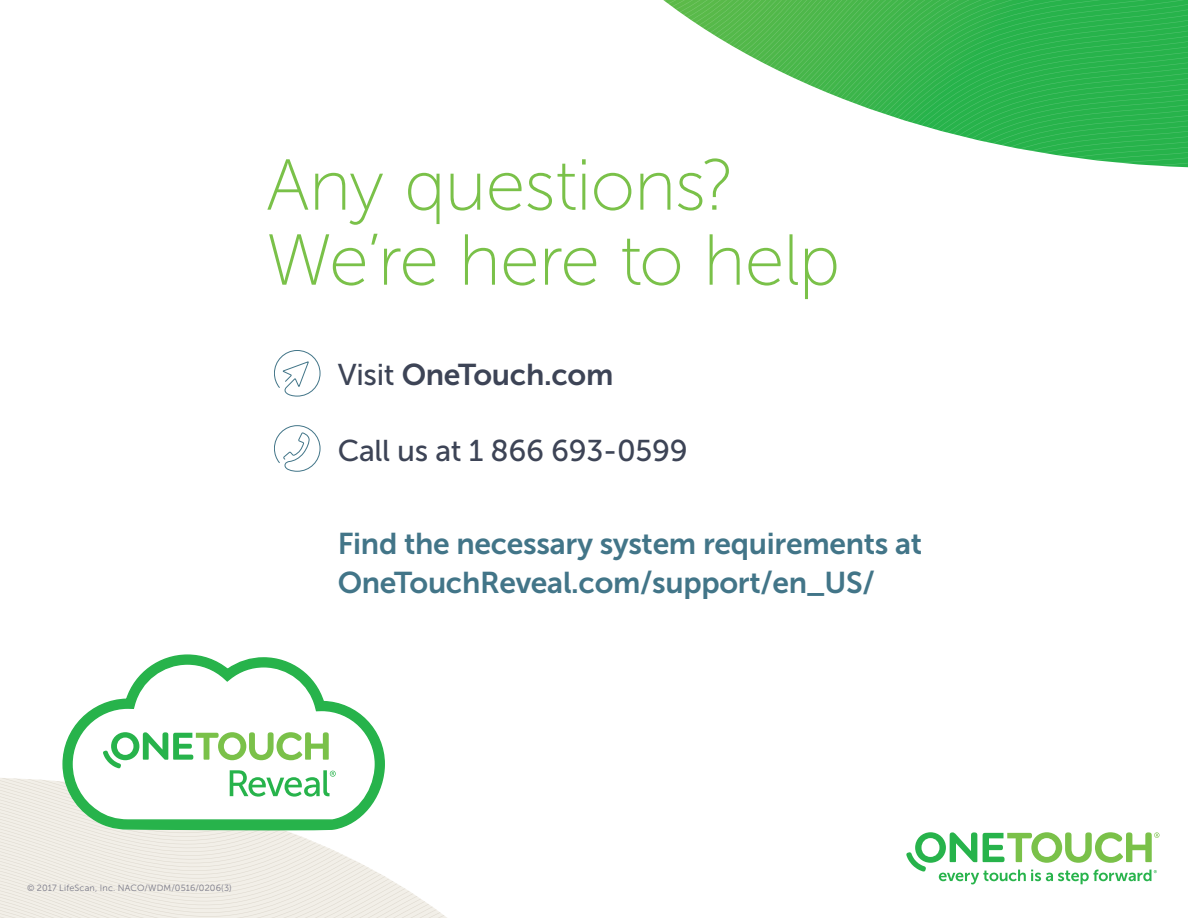
<style>
.page{position:relative;width:1188px;height:918px;background:#fff}
.page>*{position:absolute;margin:0;border:0;box-sizing:border-box;transform-origin:0 0}
.t1{font:72px/75px "Museo Sans 100";letter-spacing:-.015em;color:#7ac149}
.t2{font:30px/39px "Museo Sans 700";letter-spacing:-.01em;color:#427588}
.t3{font:30px "Museo Sans 500";letter-spacing:-.01em;color:#3d4456}
.t4{font:30px "Museo Sans 700";letter-spacing:-.01em;color:#3d4456}
.t5{font:9px "Museo Sans 300";letter-spacing:.02em;color:#787887}
.s1{font-family:"Museo Sans 500"}
</style>
<div class="page">
<svg style="left:663px;top:0;width:525px;height:168px"></svg>
<svg style="left:906px;top:832px;width:254px;height:52px"></svg>
<svg style="left:71px;top:654px;width:306px;height:78px"></svg>
<svg style="left:0;top:732px;width:447px;height:186px"></svg>
<svg style="left:274px;top:350px;width:46px;height:46px"></svg>
<svg style="left:274px;top:425px;width:46px;height:47px"></svg>
<h1 class="t1" style="left:266px;top:148px;width:576px">Any questions?<br>We’re here to help</h1>
<p class="t4" style="left:338px;top:357px;width:277px"><span class="s1">Visit</span> OneTouch.com</p>
<p class="t3" style="left:338px;top:434px;width:352px">Call us at 1 866 693-0599</p>
<p class="t2" style="left:338px;top:524px;width:586px">Find the necessary system requirements at<br>OneTouchReveal.com/support/en_US/</p>
<p class="t5" style="left:27px;top:883px;width:206px">© 2017 LifeScan, Inc. NACO/WDM/0516/0206(3)</p>
</div>
